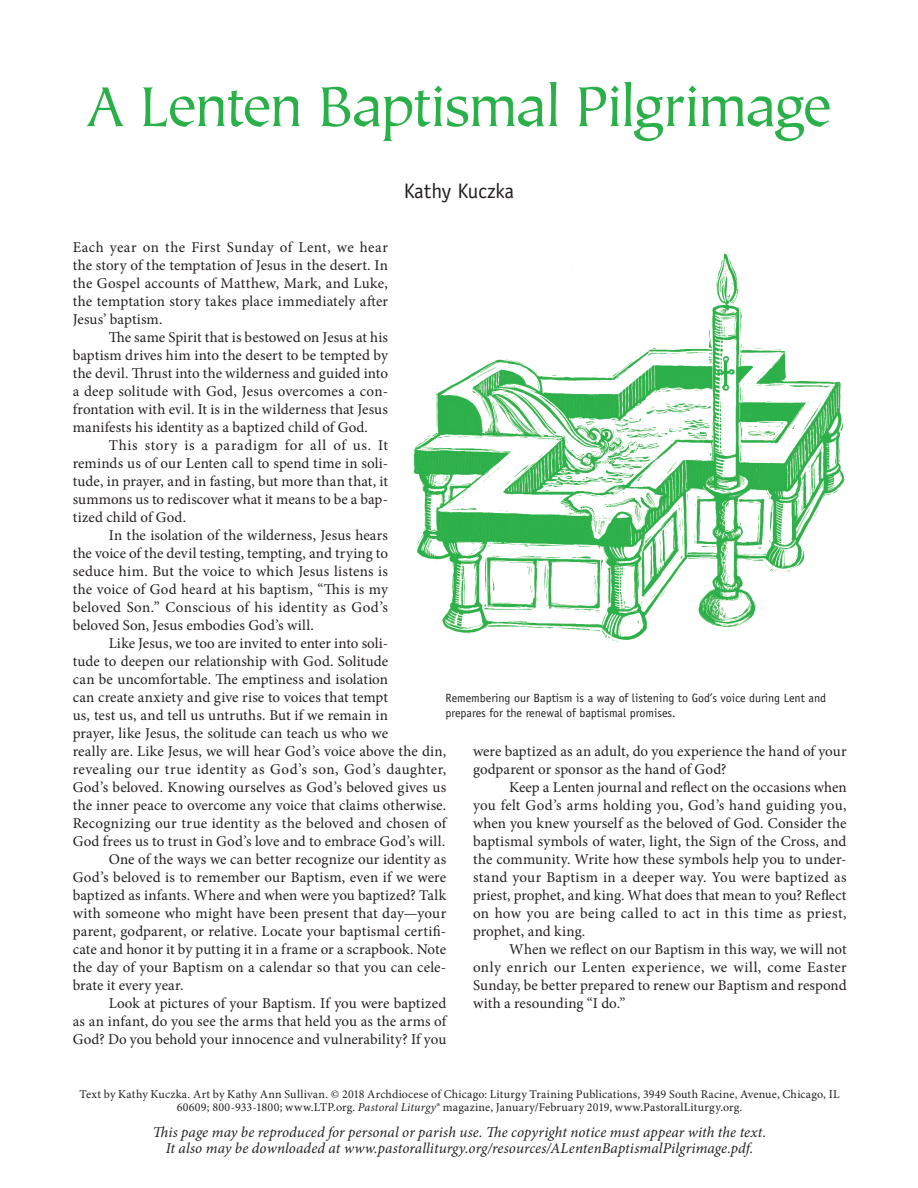
<style>
.page{position:relative;width:918px;height:1188px;background:#fff}
.page>*{position:absolute;margin:0;border:0;box-sizing:border-box;transform-origin:0 0}
.sect1__reproducible{font:63px "Tiepolo Std";letter-spacing:-.05em;color:#2ab049}
.author__reproducibl{font:21px "Officina Sans Std";letter-spacing:-.02em;color:#231f20}
.para__indented{font:15px/18px "Minion Pro";letter-spacing:.01em;color:#231f20;text-align:justify}
.para{font:15px/18px "Minion Pro";letter-spacing:.01em;color:#231f20;text-align:justify}
.reproducible_informa{font:italic 15px/16.5px "Minion Pro";letter-spacing:.005em;color:#231f20;text-align:center}
.copyright__reproduc{font:12px/13.5px "Minion Pro";letter-spacing:.02em;color:#231f20;text-align:center}
.caption{font:12px/15px "Officina Sans Std";color:#231f20}
.s1{font-style:italic}
</style>
<div class="page">
<img style="left:408px;top:251px;width:437px;height:391px">
<p class="sect1__reproducible" style="left:86px;top:73px;width:748px">A Lenten Baptismal Pilgrimage</p>
<p class="author__reproducibl" style="left:404px;top:179px;width:112px">Kathy Kuczka</p>
<p class="para" style="left:73px;top:238px;width:317px">Each year on the First Sunday of Lent, we hear the story of the temptation of Jesus in the desert. In the Gospel accounts of Matthew, Mark, and Luke, the temptation story takes place immediately after Jesus’ baptism.</p>
<p class="para__indented" style="left:73px;top:328px;width:317px;text-indent:36px">The same Spirit that is bestowed on Jesus at his baptism drives him into the desert to be tempted by the devil. Thrust into the wilderness and guided into a deep solitude with God, Jesus overcomes a con&shy;frontation with evil. It is in the wilderness that Jesus manifests his identity as a baptized child of God.</p>
<p class="para__indented" style="left:73px;top:436px;width:317px;text-indent:36px">This story is a paradigm for all of us. It reminds us of our Lenten call to spend time in soli&shy;tude, in prayer, and in fasting, but more than that, it summons us to rediscover what it means to be a bap&shy;tized child of God.</p>
<p class="para__indented" style="left:73px;top:526px;width:317px;text-indent:36px">In the isolation of the wilderness, Jesus hears the voice of the devil testing, tempting, and trying to seduce him. But the voice to which Jesus listens is the voice of God heard at his baptism, “This is my beloved Son.” Conscious of his identity as God’s beloved Son, Jesus embodies God’s will.</p>
<p class="para__indented" style="left:73px;top:634px;width:375px;text-align:left;text-indent:36px">Like Jesus, we too are invited to enter into soli-<br>tude to deepen our relationship with God. Solitude<br>can be uncomfortable. The emptiness and isolation<br>can create anxiety and give rise to voices that tempt<br>us, test us, and tell us untruths. But if we remain in<br>prayer, like Jesus, the solitude can teach us who we<br>really are. Like Jesus, we will hear God’s voice above the din, revealing our true identity as God’s son, God’s daughter, God’s beloved. Knowing ourselves as God’s beloved gives us the inner peace to overcome any voice that claims otherwise.<br>Recognizing our true identity as the beloved and chosen of God frees us to trust in God’s love and to embrace God’s will.</p>
<p class="para__indented" style="left:73px;top:850px;width:375px;text-indent:36px">One of the ways we can better recognize our identity as God’s beloved is to remember our Baptism, even if we were baptized as infants. Where and when were you baptized? Talk with someone who might have been present that day—your parent, godparent, or relative. Locate your baptismal certifi&shy;cate and honor it by putting it in a frame or a scrapbook. Note the day of your Baptism on a calendar so that you can cele&shy;brate it every year.</p>
<p class="para__indented" style="left:73px;top:994px;width:375px;text-indent:36px">Look at pictures of your Baptism. If you were baptized as an infant, do you see the arms that held you as the arms of God? Do you behold your innocence and vulnerability? If you</p>
<p class="caption" style="left:446px;top:690px;width:382px">Remembering our Baptism is a way of listening to God’s voice during Lent and prepares for the renewal of baptismal promises.</p>
<p class="para__indented" style="left:473px;top:742px;width:375px">were baptized as an adult, do you experience the hand of your godparent or sponsor as the hand of God?</p>
<p class="para__indented" style="left:473px;top:778px;width:375px;text-indent:36px">Keep a Lenten journal and reflect on the occasions when you felt God’s arms holding you, God’s hand guiding you, when you knew yourself as the beloved of God. Consider the baptismal symbols of water, light, the Sign of the Cross, and the community. Write how these symbols help you to under&shy;stand your Baptism in a deeper way. You were baptized as priest, prophet, and king. What does that mean to you? Reflect on how you are being called to act in this time as priest, prophet, and king.</p>
<p class="para__indented" style="left:473px;top:940px;width:375px;text-indent:36px">When we reflect on our Baptism in this way, we will not only enrich our Lenten experience, we will, come Easter Sunday, be better prepared to renew our Baptism and respond with a resounding “I do.”</p>
<p class="copyright__reproduc" style="left:80px;top:1087px;width:761px">Text by Kathy Kuczka. Art by Kathy Ann Sullivan. © 2018 Archdiocese of Chicago: Liturgy Training Publications, 3949 South Racine, Avenue, Chicago, IL<br>60609; 800-933-1800; www.LTP.org. <span class="s1">Pastoral Liturgy</span>® magazine, January/February 2019, www.PastoralLiturgy.org.</p>
<p class="reproducible_informa" style="left:153px;top:1124px;width:615px">This page may be reproduced for personal or parish use. The copyright notice must appear with the text.<br>It also may be downloaded at www.pastoralliturgy.org/resources/ALentenBaptismalPilgrimage.pdf.</p>
</div>
